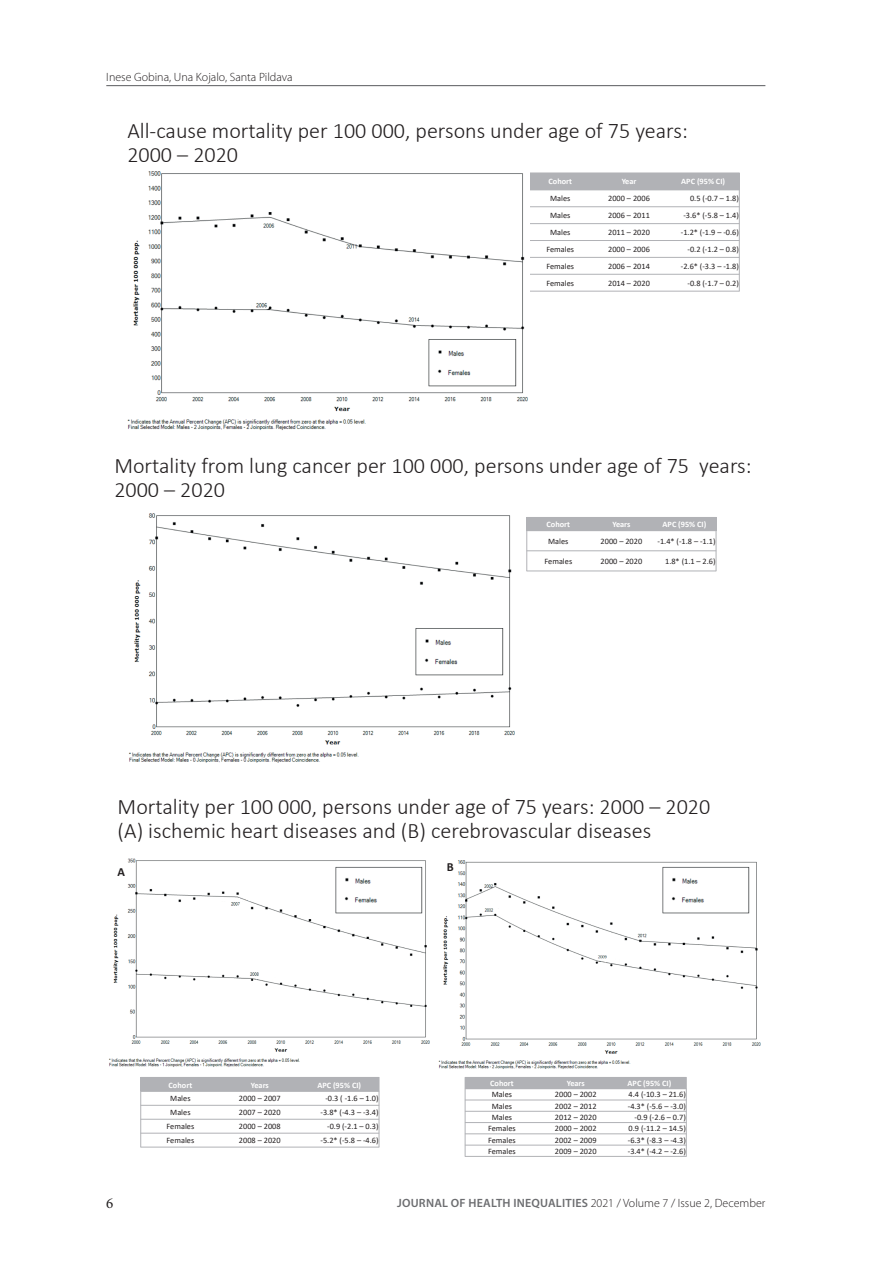
<style>
.page{position:relative;width:893px;height:1263px;background:#fff}
.page>*{position:absolute;margin:0;border:0;box-sizing:border-box;transform-origin:0 0}
.t1{font:300 22.05px/23.9px "Calibri";color:#231f20}
.t2{font:15px "Minion Pro";color:#231f20}
.t3{font:700 12.45px "Calibri";color:#231f20}
.t4{font:300 12px "Myriad Pro";color:#231f20}
.t5{font:8.25px "Calibri";letter-spacing:.005em;color:#231f20}
.t6{font:700 8.25px "Calibri";color:#fff}
.s1{font-weight:600;color:#6c6d70}
</style>
<div class="page">
<hr style="left:106px;top:85px;width:659px;height:1px;background:#6c6d70">
<div style="left:529px;top:173px;width:62px;height:17px;background:#b1b2b6"></div>
<div style="left:591px;top:173px;width:76px;height:17px;background:#b1b2b6"></div>
<div style="left:667px;top:173px;width:72px;height:17px;background:#b1b2b6"></div>
<hr style="left:529px;top:190px;width:210px;height:1px;background:#b1b2b6">
<hr style="left:529px;top:206px;width:210px;height:1px;background:#b1b2b6">
<hr style="left:529px;top:223px;width:210px;height:1px;background:#b1b2b6">
<hr style="left:529px;top:240px;width:210px;height:1px;background:#b1b2b6">
<hr style="left:529px;top:257px;width:210px;height:1px;background:#b1b2b6">
<hr style="left:529px;top:274px;width:210px;height:1px;background:#b1b2b6">
<hr style="left:529px;top:173px;width:1px;height:118px;background:#b1b2b6">
<hr style="left:739px;top:173px;width:1px;height:118px;background:#b1b2b6">
<hr style="left:529px;top:291px;width:210px;height:1px;background:#b1b2b6">
<img style="left:127px;top:171px;width:401px;height:259px">
<img style="left:427px;top:337px;width:91px;height:51px">
<div style="left:527px;top:517px;width:63px;height:14px;background:#b1b2b6"></div>
<div style="left:590px;top:517px;width:63px;height:14px;background:#b1b2b6"></div>
<div style="left:653px;top:517px;width:63px;height:14px;background:#b1b2b6"></div>
<hr style="left:527px;top:550px;width:189px;height:1px;background:#b1b2b6">
<hr style="left:526px;top:517px;width:1px;height:54px;background:#b1b2b6">
<hr style="left:716px;top:517px;width:1px;height:54px;background:#b1b2b6">
<hr style="left:527px;top:571px;width:189px;height:1px;background:#b1b2b6">
<img style="left:129px;top:513px;width:386px;height:250px">
<img style="left:413px;top:626px;width:92px;height:51px">
<img style="left:438px;top:860px;width:323px;height:209px">
<div style="left:141px;top:1077px;width:79px;height:14px;background:#b1b2b6"></div>
<div style="left:220px;top:1077px;width:80px;height:14px;background:#b1b2b6"></div>
<div style="left:300px;top:1077px;width:79px;height:14px;background:#b1b2b6"></div>
<hr style="left:141px;top:1091px;width:238px;height:1px;background:#b1b2b6">
<hr style="left:141px;top:1105px;width:238px;height:1px;background:#b1b2b6">
<hr style="left:141px;top:1119px;width:238px;height:1px;background:#b1b2b6">
<hr style="left:141px;top:1133px;width:238px;height:1px;background:#b1b2b6">
<hr style="left:140px;top:1077px;width:1px;height:70px;background:#b1b2b6">
<hr style="left:379px;top:1077px;width:1px;height:70px;background:#b1b2b6">
<hr style="left:141px;top:1147px;width:238px;height:1px;background:#b1b2b6">
<div style="left:465px;top:1077px;width:74px;height:12px;background:#b1b2b6"></div>
<div style="left:539px;top:1077px;width:74px;height:12px;background:#b1b2b6"></div>
<div style="left:613px;top:1077px;width:73px;height:12px;background:#b1b2b6"></div>
<hr style="left:465px;top:1100px;width:221px;height:1px;background:#b1b2b6">
<hr style="left:465px;top:1111px;width:221px;height:1px;background:#b1b2b6">
<hr style="left:465px;top:1122px;width:221px;height:1px;background:#b1b2b6">
<hr style="left:465px;top:1133px;width:221px;height:1px;background:#b1b2b6">
<hr style="left:465px;top:1145px;width:221px;height:1px;background:#b1b2b6">
<hr style="left:465px;top:1077px;width:1px;height:79px;background:#b1b2b6">
<hr style="left:686px;top:1077px;width:1px;height:79px;background:#b1b2b6">
<hr style="left:465px;top:1156px;width:221px;height:1px;background:#b1b2b6">
<img style="left:335px;top:866px;width:88px;height:48px">
<img style="left:660px;top:864px;width:92px;height:51px">
<h3 class="t4" style="left:106px;top:70px;width:188px">Inese Gobina, Una Kojalo, Santa Pildava</h3>
<h1 class="t1" style="left:127px;top:119px;width:562px">All-cause mortality per 100 000, persons under age of 75 years:<br>2000 – 2020</h1>
<p class="t6" style="left:548px;top:176px;width:25px">Cohort</p>
<p class="t6" style="left:622px;top:176px;width:16px">Year</p>
<p class="t6" style="left:681px;top:176px;width:45px">APC (95% CI)</p>
<p class="t5" style="left:550px;top:193px;width:22px">Males</p>
<p class="t5" style="left:608px;top:193px;width:43px">2000 – 2006</p>
<p class="t5" style="left:690px;top:193px;width:50px">0.5 (-0.7 – 1.8)</p>
<p class="t5" style="left:550px;top:210px;width:22px">Males</p>
<p class="t5" style="left:608px;top:210px;width:43px">2006 – 2011</p>
<p class="t5" style="left:683px;top:210px;width:57px">-3.6* (-5.8 – 1.4)</p>
<p class="t5" style="left:550px;top:227px;width:22px">Males</p>
<p class="t5" style="left:608px;top:227px;width:43px">2011 – 2020</p>
<p class="t5" style="left:681px;top:227px;width:60px">-1.2* (-1.9 – -0.6)</p>
<p class="t5" style="left:546px;top:244px;width:29px">Females</p>
<p class="t5" style="left:608px;top:244px;width:43px">2000 – 2006</p>
<p class="t5" style="left:687px;top:244px;width:53px">-0.2 (-1.2 – 0.8)</p>
<p class="t5" style="left:546px;top:260px;width:29px">Females</p>
<p class="t5" style="left:608px;top:260px;width:43px">2006 – 2014</p>
<p class="t5" style="left:681px;top:260px;width:60px">-2.6* (-3.3 – -1.8)</p>
<p class="t5" style="left:546px;top:277px;width:29px">Females</p>
<p class="t5" style="left:608px;top:277px;width:43px">2014 – 2020</p>
<p class="t5" style="left:687px;top:277px;width:53px">-0.8 (-1.7 – 0.2)</p>
<h1 class="t1" style="left:114px;top:453px;width:639px">Mortality from lung cancer per 100 000, persons under age of 75 years:<br>2000 – 2020</h1>
<p class="t6" style="left:546px;top:518px;width:25px">Cohort</p>
<p class="t6" style="left:612px;top:518px;width:20px">Years</p>
<p class="t6" style="left:663px;top:518px;width:45px">APC (95% CI)</p>
<p class="t5" style="left:548px;top:535px;width:22px">Males</p>
<p class="t5" style="left:601px;top:535px;width:43px">2000 – 2020</p>
<p class="t5" style="left:657px;top:535px;width:60px">-1.4* (-1.8 – -1.1)</p>
<p class="t5" style="left:544px;top:555px;width:29px">Females</p>
<p class="t5" style="left:601px;top:555px;width:43px">2000 – 2020</p>
<p class="t5" style="left:665px;top:555px;width:52px">1.8* (1.1 – 2.6)</p>
<h1 class="t1" style="left:118px;top:795px;width:594px">Mortality per 100 000, persons under age of 75 years: 2000 – 2020 (A) ischemic heart diseases and (B) cerebrovascular diseases</h1>
<h3 class="t3" style="left:118px;top:863px;width:9px">A</h3>
<h3 class="t3" style="left:447px;top:858px;width:8px">B</h3>
<h2 class="t2" style="left:106px;top:1193px;width:9px">6</h2>
<p class="t6" style="left:169px;top:1079px;width:25px">Cohort</p>
<p class="t6" style="left:251px;top:1079px;width:20px">Years</p>
<p class="t6" style="left:317px;top:1079px;width:45px">APC (95% CI)</p>
<p class="t5" style="left:170px;top:1093px;width:22px">Males</p>
<p class="t5" style="left:239px;top:1093px;width:43px">2000 – 2007</p>
<p class="t5" style="left:325px;top:1093px;width:55px">-0.3 ( -1.6 – 1.0)</p>
<p class="t5" style="left:170px;top:1107px;width:22px">Males</p>
<p class="t5" style="left:239px;top:1107px;width:43px">2007 – 2020</p>
<p class="t5" style="left:320px;top:1107px;width:60px">-3.8* (-4.3 – -3.4)</p>
<p class="t5" style="left:167px;top:1121px;width:29px">Females</p>
<p class="t5" style="left:239px;top:1121px;width:43px">2000 – 2008</p>
<p class="t5" style="left:327px;top:1121px;width:53px">-0.9 (-2.1 – 0.3)</p>
<p class="t5" style="left:167px;top:1135px;width:29px">Females</p>
<p class="t5" style="left:239px;top:1135px;width:43px">2008 – 2020</p>
<p class="t5" style="left:320px;top:1135px;width:60px">-5.2* (-5.8 – -4.6)</p>
<p class="t6" style="left:490px;top:1077px;width:25px">Cohort</p>
<p class="t6" style="left:567px;top:1077px;width:20px">Years</p>
<p class="t6" style="left:628px;top:1077px;width:45px">APC (95% CI)</p>
<p class="t5" style="left:492px;top:1089px;width:22px">Males</p>
<p class="t5" style="left:555px;top:1089px;width:43px">2000 – 2002</p>
<p class="t5" style="left:629px;top:1089px;width:59px">4.4 (-10.3 – 21.6)</p>
<p class="t5" style="left:492px;top:1100px;width:22px">Males</p>
<p class="t5" style="left:555px;top:1100px;width:43px">2002 – 2012</p>
<p class="t5" style="left:628px;top:1100px;width:60px">-4.3* (-5.6 – -3.0)</p>
<p class="t5" style="left:492px;top:1111px;width:22px">Males</p>
<p class="t5" style="left:555px;top:1111px;width:43px">2012 – 2020</p>
<p class="t5" style="left:634px;top:1111px;width:53px">-0.9 (-2.6 – 0.7)</p>
<p class="t5" style="left:488px;top:1123px;width:29px">Females</p>
<p class="t5" style="left:555px;top:1123px;width:43px">2000 – 2002</p>
<p class="t5" style="left:629px;top:1123px;width:59px">0.9 (-11.2 – 14.5)</p>
<p class="t5" style="left:488px;top:1134px;width:29px">Females</p>
<p class="t5" style="left:555px;top:1134px;width:43px">2002 – 2009</p>
<p class="t5" style="left:628px;top:1134px;width:60px">-6.3* (-8.3 – -4.3)</p>
<p class="t5" style="left:488px;top:1145px;width:29px">Females</p>
<p class="t5" style="left:555px;top:1145px;width:43px">2009 – 2020</p>
<p class="t5" style="left:628px;top:1145px;width:60px">-3.4* (-4.2 – -2.6)</p>
<h3 class="t4" style="left:397px;top:1196px;width:370px"><span class="s1">JOURNAL OF HEALTH INEQUALITIES</span> 2021 / Volume 7 / Issue 2, December</h3>
</div>
